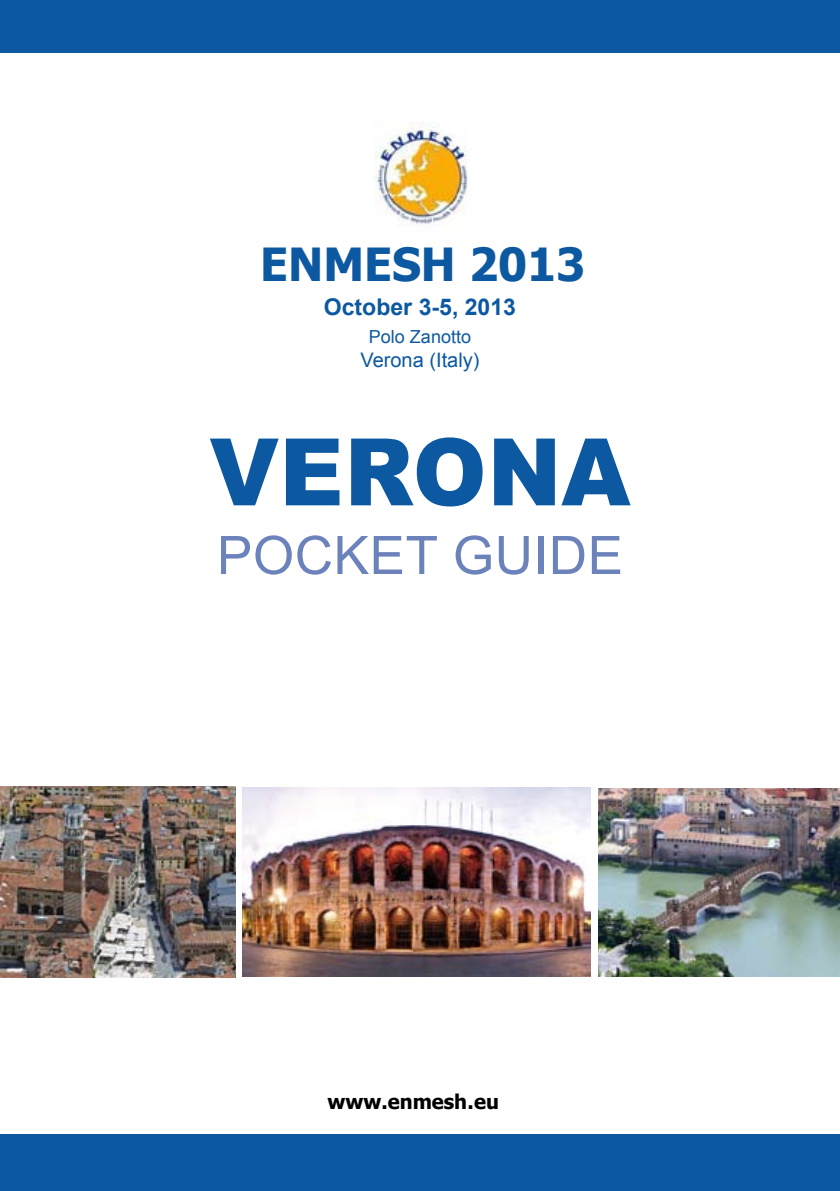
<style>
.page{position:relative;width:840px;height:1191px;background:#fff}
.page>*{position:absolute;margin:0;border:0;box-sizing:border-box;transform-origin:0 0}
.t1{font:900 93.2px "Arial";letter-spacing:.01em;color:#0c58a1;scale:.95 1}
.t2{font:53px "Arial";letter-spacing:.01em;color:#6c82bb}
.t3{font:700 45.6px "Tahoma";color:#0c58a1}
.t4{font:700 23px "Arial";color:#0c58a1}
.t5{font:700 20.2px "Tahoma";color:#000}
.t6{font:20px "Arial";color:#0c58a1}
.t7{font:18px "Arial";color:#0c58a1}
</style>
<div class="page">
<img style="left:243px;top:787px;width:347px;height:189px">
<img style="left:598px;top:788px;width:241px;height:189px">
<img style="left:0;top:787px;width:235px;height:190px">
<div style="left:0;top:1134px;width:839px;height:57px;background:#0c58a1"></div>
<div style="left:0;top:0;width:839px;height:52px;background:#0c58a1"></div>
<img style="left:374px;top:123px;width:94px;height:103px">
<h3 class="t3" style="left:260px;top:235px;width:326px">ENMESH 2013</h3>
<p class="t4" style="left:324px;top:291px;width:193px">October 3-5, 2013</p>
<p class="t7" style="left:368px;top:325px;width:104px">Polo Zanotto</p>
<p class="t6" style="left:360px;top:347px;width:120px">Verona (Italy)</p>
<h1 class="t1" style="left:209px;top:420px;width:444px">VERONA</h1>
<h2 class="t2" style="left:217px;top:520px;width:407px">Pocket Guide</h2>
<p class="t5" style="left:327px;top:1088px;width:173px">www.enmesh.eu</p>
</div>
